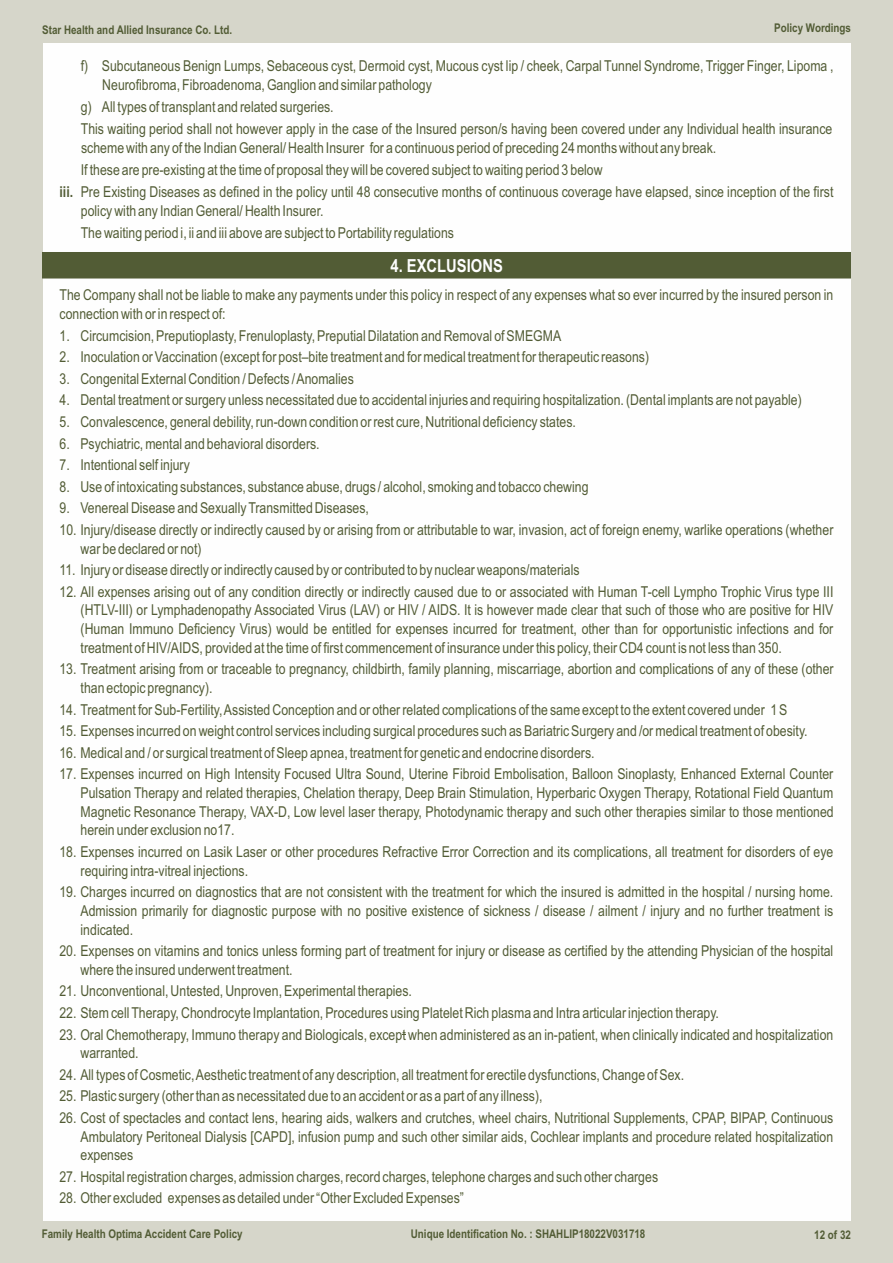
<style>
.page{position:relative;width:893px;height:1263px;background:#d6d6ca}
.page>*{position:absolute;margin:0;border:0;box-sizing:border-box;transform-origin:0 0}
.t1{font:700 18px "Arial Narrow";color:#fefefe}
.t2{font:15px/18.8px "Arial Narrow";color:#525c35}
.t3{font:700 12px "Arial Narrow";color:#525c35}
.s1{font-weight:700}
</style>
<div class="page">
<div style="left:43px;top:43px;width:807px;height:1177px;background:#fefefe"></div>
<div style="left:42px;top:252px;width:809px;height:26px;background:#525c35"></div>
<p class="t3" style="left:42px;top:25px;width:191px">Star Health and Allied Insurance Co. Ltd.</p>
<p class="t3" style="left:774px;top:23px;width:78px">Policy Wordings</p>
<p class="t2" style="left:102px;top:58px;width:733px;text-indent:-21px">f) Subcutaneous Benign Lumps, Sebaceous cyst, Dermoid cyst, Mucous cyst lip / cheek, Carpal Tunnel Syndrome, Trigger Finger, Lipoma ,<br>Neurofibroma, Fibroadenoma, Ganglion and similar pathology</p>
<p class="t2" style="left:81px;top:97px;width:753px;line-height:22px">g) All types of transplant and related surgeries.<br>This waiting period shall not however apply in the case of the Insured person/s having been covered under any Individual health insurance</p>
<p class="t2" style="left:81px;top:140px;width:637px">scheme with any of the Indian General/ Health Insurer for a continuous period of preceding 24 months without any break.</p>
<p class="t2" style="left:81px;top:162px;width:523px">If these are pre-existing at the time of proposal they will be covered subject to waiting period 3 below</p>
<p class="t2" style="left:60px;top:184px;width:775px"><span class="s1">iii.</span> Pre Existing Diseases as defined in the policy until 48 consecutive months of continuous coverage have elapsed, since inception of the first</p>
<p class="t2" style="left:81px;top:201px;width:375px;line-height:22px">policy with any Indian General/ Health Insurer.<br>The waiting period i, ii and iii above are subject to Portability regulations</p>
<p class="t1" style="left:391px;top:259px;width:114px">4. EXCLUSIONS</p>
<p class="t2" style="left:60px;top:287px;width:775px">The Company shall not be liable to make any payments under this policy in respect of any expenses what so ever incurred by the insured person in connection with or in respect of:</p>
<p class="t2" style="left:60px;top:327px;width:503px">1. Circumcision, Preputioplasty, Frenuloplasty, Preputial Dilatation and Removal of SMEGMA</p>
<p class="t2" style="left:60px;top:349px;width:591px">2. Inoculation or Vaccination (except for post–bite treatment and for medical treatment for therapeutic reasons)</p>
<p class="t2" style="left:60px;top:371px;width:296px">3. Congenital External Condition / Defects / Anomalies</p>
<p class="t2" style="left:60px;top:392px;width:744px">4. Dental treatment or surgery unless necessitated due to accidental injuries and requiring hospitalization. (Dental implants are not payable)</p>
<p class="t2" style="left:60px;top:414px;width:518px">5. Convalescence, general debility, run-down condition or rest cure, Nutritional deficiency states.</p>
<p class="t2" style="left:60px;top:435px;width:262px">6. Psychiatric, mental and behavioral disorders.</p>
<p class="t2" style="left:60px;top:457px;width:132px">7. Intentional self injury</p>
<p class="t2" style="left:60px;top:478px;width:530px">8. Use of intoxicating substances, substance abuse, drugs / alcohol, smoking and tobacco chewing</p>
<p class="t2" style="left:60px;top:500px;width:311px">9. Venereal Disease and Sexually Transmitted Diseases,</p>
<p class="t2" style="left:81px;top:522px;width:754px;text-indent:-21px">10. Injury/disease directly or indirectly caused by or arising from or attributable to war, invasion, act of foreign enemy, warlike operations (whether war be declared or not)</p>
<p class="t2" style="left:59px;top:562px;width:522px">11. Injury or disease directly or indirectly caused by or contributed to by nuclear weapons/materials</p>
<p class="t2" style="left:81px;top:583px;width:754px;text-align:justify;text-indent:-21px">12. All expenses arising out of any condition directly or indirectly caused due to or associated with Human T-cell Lympho Trophic Virus type III (HTLV-III) or Lymphadenopathy Associated Virus (LAV) or HIV / AIDS. It is however made clear that such of those who are positive for HIV (Human Immuno Deficiency Virus) would be entitled for expenses incurred for treatment, other than for opportunistic infections and for treatment of HIV/AIDS, provided at the time of first commencement of insurance under this policy, their CD4 count is not less than 350.</p>
<p class="t2" style="left:81px;top:661px;width:755px;text-indent:-21px">13. Treatment arising from or traceable to pregnancy, childbirth, family planning, miscarriage, abortion and complications of any of these (other than ectopic pregnancy).</p>
<p class="t2" style="left:59px;top:701px;width:729px">14. Treatment for Sub-Fertility, Assisted Conception and or other related complications of the same except to the extent covered under 1 S</p>
<p class="t2" style="left:59px;top:723px;width:750px">15. Expenses incurred on weight control services including surgical procedures such as Bariatric Surgery and /or medical treatment of obesity.</p>
<p class="t2" style="left:59px;top:744px;width:537px">16. Medical and / or surgical treatment of Sleep apnea, treatment for genetic and endocrine disorders.</p>
<p class="t2" style="left:81px;top:766px;width:755px;text-align:justify;text-indent:-21px">17. Expenses incurred on High Intensity Focused Ultra Sound, Uterine Fibroid Embolisation, Balloon Sinoplasty, Enhanced External Counter Pulsation Therapy and related therapies, Chelation therapy, Deep Brain Stimulation, Hyperbaric Oxygen Therapy, Rotational Field Quantum Magnetic Resonance Therapy, VAX-D, Low level laser therapy, Photodynamic therapy and such other therapies similar to those mentioned herein under exclusion no17.</p>
<p class="t2" style="left:81px;top:844px;width:754px;text-indent:-21px">18. Expenses incurred on Lasik Laser or other procedures Refractive Error Correction and its complications, all treatment for disorders of eye requiring intra-vitreal injections.</p>
<p class="t2" style="left:81px;top:884px;width:754px;text-align:justify;text-indent:-21px">19. Charges incurred on diagnostics that are not consistent with the treatment for which the insured is admitted in the hospital / nursing home.<br>Admission primarily for diagnostic purpose with no positive existence of sickness / disease / ailment / injury and no further treatment is indicated.</p>
<p class="t2" style="left:81px;top:943px;width:754px;text-indent:-21px">20. Expenses on vitamins and tonics unless forming part of treatment for injury or disease as certified by the attending Physician of the hospital where the insured underwent treatment.</p>
<p class="t2" style="left:59px;top:983px;width:354px">21. Unconventional, Untested, Unproven, Experimental therapies.</p>
<p class="t2" style="left:59px;top:1005px;width:661px">22. Stem cell Therapy, Chondrocyte Implantation, Procedures using Platelet Rich plasma and Intra articular injection therapy.</p>
<p class="t2" style="left:81px;top:1026px;width:754px;text-indent:-21px">23. Oral Chemotherapy, Immuno therapy and Biologicals, except when administered as an in-patient, when clinically indicated and hospitalization warranted.</p>
<p class="t2" style="left:59px;top:1066px;width:626px">24. All types of Cosmetic, Aesthetic treatment of any description, all treatment for erectile dysfunctions, Change of Sex.</p>
<p class="t2" style="left:59px;top:1088px;width:485px">25. Plastic surgery (other than as necessitated due to an accident or as a part of any illness),</p>
<p class="t2" style="left:81px;top:1110px;width:754px;text-align:justify;text-indent:-21px">26. Cost of spectacles and contact lens, hearing aids, walkers and crutches, wheel chairs, Nutritional Supplements, CPAP, BIPAP, Continuous Ambulatory Peritoneal Dialysis [CAPD], infusion pump and such other similar aids, Cochlear implants and procedure related hospitalization expenses</p>
<p class="t2" style="left:59px;top:1168px;width:600px">27. Hospital registration charges, admission charges, record charges, telephone charges and such other charges</p>
<p class="t2" style="left:59px;top:1190px;width:406px">28. Other excluded expenses as detailed under “Other Excluded Expenses”</p>
<p class="t3" style="left:42px;top:1229px;width:202px">Family Health Optima Accident Care Policy</p>
<p class="t3" style="left:411px;top:1229px;width:236px">Unique Identification No. : SHAHLIP18022V031718</p>
<p class="t3" style="left:814px;top:1230px;width:38px">12 of 32</p>
</div>
